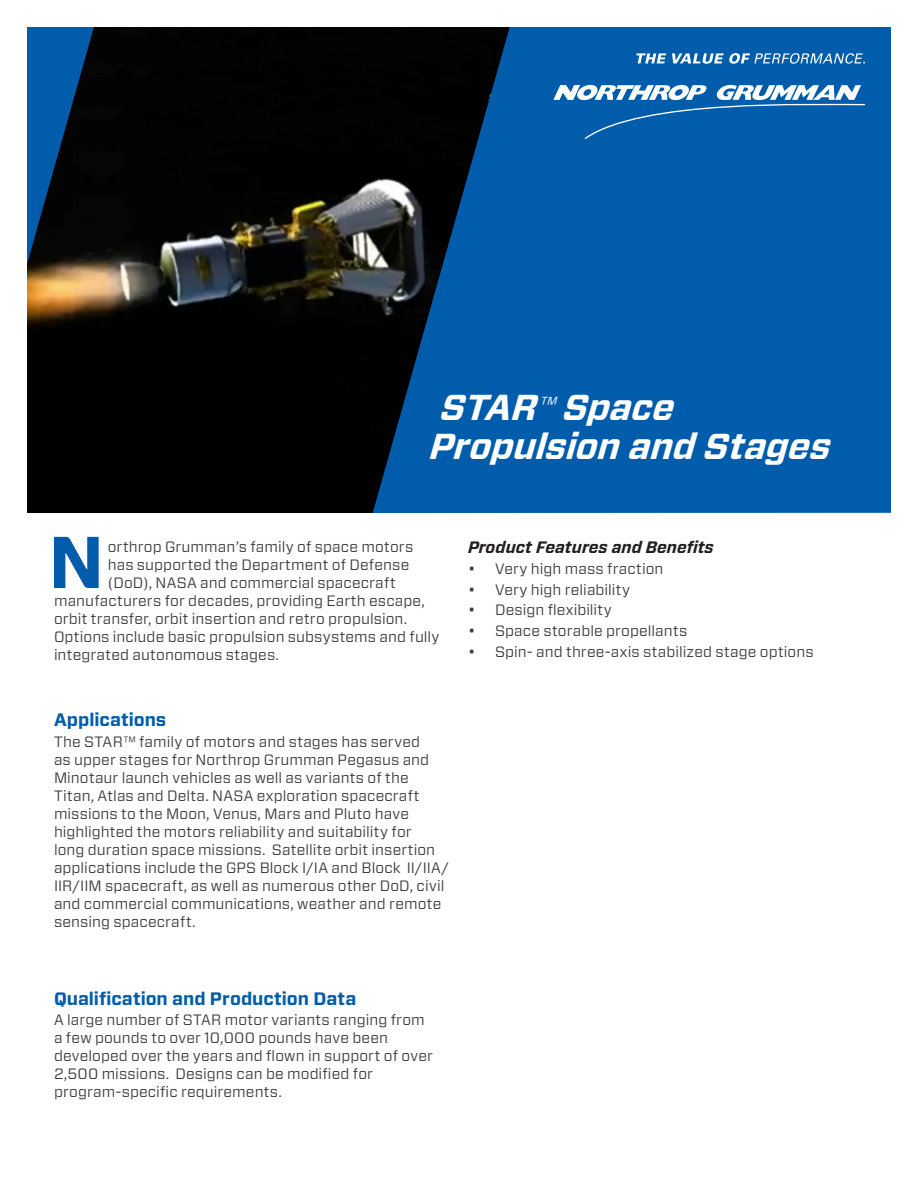
<style>
.page{position:relative;width:918px;height:1188px;background:#fff}
.page>*{position:absolute;margin:0;border:0;box-sizing:border-box;transform-origin:0 0}
.Pg_1_BODY_intro_para{font:700 73.05px "Forza";color:#015dab}
.Pg_1_TITLE{font:italic 700 36px/39px "Forza";color:#fff}
.Pg_1_HEAD{font:700 18px "Forza";color:#015dab}
.Pg_1_SIDEBAR_SUBHEAD{font:italic 700 16.5px "Forza";color:#231f20}
.Pg_1_BODY{font:15px/18px "Forza";letter-spacing:.005em;color:#3e3e3f}
.Pg_1_BODY_intro_para-2{font:15px "Forza";letter-spacing:.005em;color:#3e3e3f}
</style>
<div class="page">
<img style="left:27px;top:27px;width:346px;height:485px">
<svg style="left:27px;top:27px;width:67px;height:237px;background:#033157"></svg>
<svg style="left:373px;top:27px;width:518px;height:486px;background:#025194"></svg>
<svg style="left:554px;top:85px;width:311px;height:54px;background:#317cbb"></svg>
<svg style="left:636px;top:53px;width:30px;height:10px"></svg>
<svg style="left:672px;top:53px;width:193px;height:11px"></svg>
<p class="Pg_1_TITLE" style="left:427px;top:388px;width:416px;text-indent:11px">STAR<sup>™</sup>Space<br>PropulsionandStages</p>
<p class="Pg_1_BODY_intro_para" style="left:49px;top:514px;width:57px">N</p>
<p class="Pg_1_BODY_intro_para-2" style="left:108px;top:537px;width:307px">orthrop Grumman’s family of space motors</p>
<p class="Pg_1_BODY_intro_para-2" style="left:108px;top:555px;width:303px">has supported the Department of Defense</p>
<p class="Pg_1_BODY_intro_para-2" style="left:108px;top:573px;width:290px">(DoD), NASA and commercial spacecraft</p>
<p class="Pg_1_BODY_intro_para-2" style="left:54px;top:591px;width:372px">manufacturers for decades, providing Earth escape,</p>
<p class="Pg_1_BODY_intro_para-2" style="left:54px;top:609px;width:355px">orbit transfer, orbit insertion and retro propulsion.</p>
<p class="Pg_1_BODY_intro_para-2" style="left:54px;top:627px;width:387px">Options include basic propulsion subsystems and fully</p>
<p class="Pg_1_BODY_intro_para-2" style="left:54px;top:645px;width:227px">integrated autonomous stages.</p>
<p class="Pg_1_SIDEBAR_SUBHEAD" style="left:468px;top:536px;width:247px">Product Features and Benefits</p>
<p class="Pg_1_BODY" style="left:468px;top:559px;width:197px">• Very high mass fraction</p>
<p class="Pg_1_BODY" style="left:468px;top:580px;width:164px">• Very high reliability</p>
<p class="Pg_1_BODY" style="left:468px;top:601px;width:145px">• Design flexibility</p>
<p class="Pg_1_BODY" style="left:468px;top:622px;width:221px">• Space storable propellants</p>
<p class="Pg_1_BODY" style="left:468px;top:642px;width:347px">• Spin- and three-axis stabilized stage options</p>
<p class="Pg_1_HEAD" style="left:54px;top:708px;width:114px">Applications</p>
<p class="Pg_1_BODY" style="left:54px;top:732px;width:396px">The STAR™ family of motors and stages has served<br>as upper stages for Northrop Grumman Pegasus and Minotaur launch vehicles as well as variants of the Titan, Atlas and Delta. NASA exploration spacecraft missions to the Moon, Venus, Mars and Pluto have highlighted the motors reliability and suitability for<br>long duration space missions. Satellite orbit insertion applications include the GPS Block I/IA and Block II/IIA/ IIR/IIM spacecraft, as well as numerous other DoD, civil and commercial communications, weather and remote sensing spacecraft.</p>
<p class="Pg_1_HEAD" style="left:54px;top:986px;width:304px">Qualification and Production Data</p>
<p class="Pg_1_BODY" style="left:54px;top:1011px;width:380px">A large number of STAR motor variants ranging from a few pounds to over 10,000 pounds have been developed over the years and flown in support of over 2,500 missions. Designs can be modified for program-specific requirements.</p>
</div>
